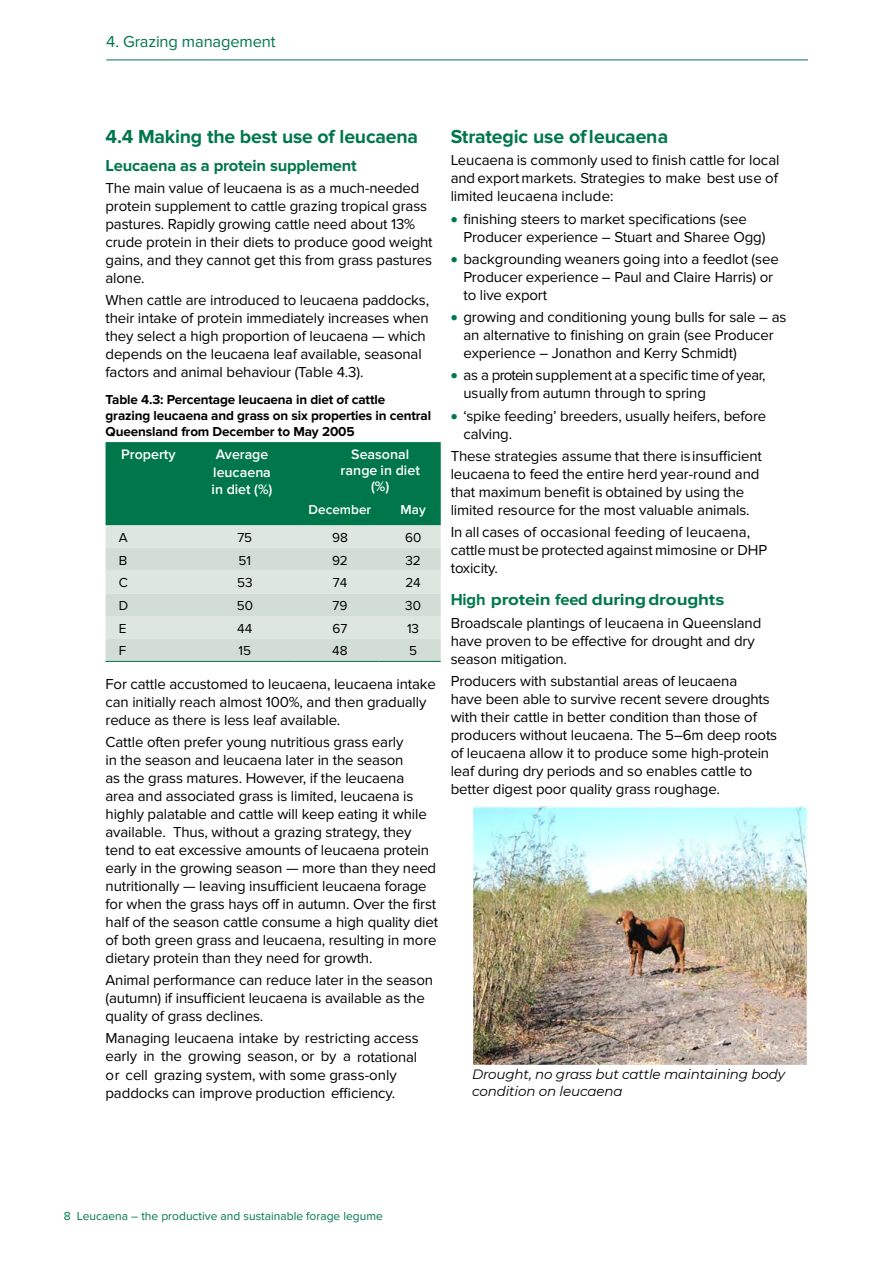
<style>
.page{position:relative;width:893px;height:1263px;background:#fff}
.page>*{position:absolute;margin:0;border:0;box-sizing:border-box;transform-origin:0 0}
.t1{font:700 19.5px "Proxima Nova";letter-spacing:-.01em;color:#00774a}
.t2{font:700 16.5px "Proxima Nova";letter-spacing:-.01em;color:#00774a}
.t3{font:16.5px "Proxima Nova";letter-spacing:-.01em;color:#00774a}
.t4{font:15px/18px "Proxima Nova";letter-spacing:-.01em;color:#000}
.t5{font:600 14.25px/17.2px "Proxima Nova";color:#fff}
.t6{font:700 13.5px/16.2px "Proxima Nova";letter-spacing:-.01em;color:#000}
.t7{font:italic 13.5px/16.5px "Montserrat";letter-spacing:-.01em;color:#000}
.t8{font:13.5px "Proxima Nova";color:#000}
.t9{font:600 13.5px "Proxima Nova";color:#fff}
.t10{font:12px "Proxima Nova";color:#00774a}
.s1{color:#00774a}
</style>
<div class="page">
<hr style="left:106px;top:60px;width:702px;height:1px;background:#00774a">
<svg style="left:106px;top:442px;width:335px;height:219px;background:#85b9a3"></svg>
<hr style="left:106px;top:661px;width:82px;height:1px;background:#00774a">
<hr style="left:188px;top:661px;width:106px;height:1px;background:#00774a">
<hr style="left:294px;top:661px;width:84px;height:1px;background:#00774a">
<hr style="left:378px;top:661px;width:63px;height:1px;background:#00774a">
<img style="left:474px;top:808px;width:332px;height:256px">
<div style="left:472px;top:806px;width:336px;height:260px;border:1px solid #fff"></div>
<p class="t3" style="left:106px;top:32px;width:171px">4. Grazing management</p>
<h1 class="t1" style="left:106px;top:125px;width:314px">4.4 Making the best use of leucaena</h1>
<p class="t2" style="left:106px;top:156px;width:253px">Leucaena as a protein supplement</p>
<p class="t4" style="left:106px;top:179px;width:329px">The main value of leucaena is as a much-needed protein supplement to cattle grazing tropical grass pastures. Rapidly growing cattle need about 13% crude protein in their diets to produce good weight gains, and they cannot get this from grass pastures alone.</p>
<p class="t4" style="left:106px;top:291px;width:325px">When cattle are introduced to leucaena paddocks, their intake of protein immediately increases when they select a high proportion of leucaena — which depends on the leucaena leaf available, seasonal factors and animal behaviour (Table 4.3).</p>
<p class="t6" style="left:106px;top:391px;width:327px">Table 4.3: Percentage leucaena in diet of cattle grazing leucaena and grass on six properties in central<br>Queensland from December to May 2005</p>
<p class="t5" style="left:121px;top:446px;width:56px">Property</p>
<p class="t5" style="left:212px;top:446px;width:62px">Average leucaena in diet (%)</p>
<p class="t5" style="left:341px;top:447px;width:81px;line-height:16px;text-align:center">Seasonal range in diet (%)</p>
<p class="t9" style="left:309px;top:502px;width:64px">December</p>
<p class="t9" style="left:400px;top:502px;width:27px">May</p>
<p class="t8" style="left:119px;top:530px;width:10px">A</p>
<p class="t8" style="left:237px;top:530px;width:16px">75</p>
<p class="t8" style="left:332px;top:530px;width:17px">98</p>
<p class="t8" style="left:405px;top:530px;width:18px">60</p>
<p class="t8" style="left:119px;top:552px;width:10px">B</p>
<p class="t8" style="left:239px;top:552px;width:14px">51</p>
<p class="t8" style="left:332px;top:552px;width:17px">92</p>
<p class="t8" style="left:405px;top:552px;width:17px">32</p>
<p class="t8" style="left:119px;top:575px;width:11px">C</p>
<p class="t8" style="left:237px;top:575px;width:17px">53</p>
<p class="t8" style="left:333px;top:575px;width:16px">74</p>
<p class="t8" style="left:405px;top:575px;width:17px">24</p>
<p class="t8" style="left:119px;top:598px;width:11px">D</p>
<p class="t8" style="left:237px;top:598px;width:18px">50</p>
<p class="t8" style="left:332px;top:598px;width:16px">79</p>
<p class="t8" style="left:405px;top:598px;width:17px">30</p>
<p class="t8" style="left:119px;top:620px;width:9px">E</p>
<p class="t8" style="left:237px;top:620px;width:17px">44</p>
<p class="t8" style="left:332px;top:620px;width:16px">67</p>
<p class="t8" style="left:407px;top:620px;width:14px">13</p>
<p class="t8" style="left:119px;top:643px;width:9px">F</p>
<p class="t8" style="left:239px;top:643px;width:14px">15</p>
<p class="t8" style="left:332px;top:643px;width:17px">48</p>
<p class="t8" style="left:409px;top:643px;width:9px">5</p>
<p class="t4" style="left:106px;top:675px;width:332px">For cattle accustomed to leucaena, leucaena intake can initially reach almost 100%, and then gradually reduce as there is less leaf available.</p>
<p class="t4" style="left:106px;top:733px;width:334px">Cattle often prefer young nutritious grass early<br>in the season and leucaena later in the season<br>as the grass matures. However, if the leucaena<br>area and associated grass is limited, leucaena is highly palatable and cattle will keep eating it while available. Thus, without a grazing strategy, they tend to eat excessive amounts of leucaena protein early in the growing season — more than they need nutritionally — leaving insufficient leucaena forage for when the grass hays off in autumn. Over the first half of the season cattle consume a high quality diet of both green grass and leucaena, resulting in more dietary protein than they need for growth.</p>
<p class="t4" style="left:106px;top:971px;width:329px">Animal performance can reduce later in the season (autumn) if insufficient leucaena is available as the quality of grass declines.</p>
<p class="t4" style="left:106px;top:1030px;width:315px">Managing leucaena intake by restricting access early in the growing season, or by a rotational or cell grazing system, with some grass-only paddocks can improve production efficiency.</p>
<h1 class="t1" style="left:451px;top:125px;width:219px">Strategic use of leucaena</h1>
<p class="t4" style="left:451px;top:152px;width:330px;text-align:justify">Leucaena is commonly used to finish cattle for local and export markets. Strategies to make best use of limited leucaena include:</p>
<p class="t4" style="left:463px;top:210px;width:303px;text-indent:-13px"><span class="s1">•</span> finishing steers to market specifications (see<br>Producer experience – Stuart and Sharee Ogg)</p>
<p class="t4" style="left:463px;top:250px;width:317px;text-indent:-13px"><span class="s1">•</span> backgrounding weaners going into a feedlot (see<br>Producer experience – Paul and Claire Harris) or to live export</p>
<p class="t4" style="left:463px;top:308px;width:324px;text-indent:-13px"><span class="s1">•</span> growing and conditioning young bulls for sale – as an alternative to finishing on grain (see Producer experience – Jonathon and Kerry Schmidt)</p>
<p class="t4" style="left:463px;top:366px;width:303px;text-indent:-13px"><span class="s1">•</span> as a protein supplement at a specific time of year, usually from autumn through to spring</p>
<p class="t4" style="left:463px;top:407px;width:304px;text-indent:-13px"><span class="s1">•</span> ‘spike feeding’ breeders, usually heifers, before calving.</p>
<p class="t4" style="left:451px;top:447px;width:313px">These strategies assume that there is insufficient leucaena to feed the entire herd year-round and that maximum benefit is obtained by using the limited resource for the most valuable animals.</p>
<p class="t4" style="left:451px;top:523px;width:318px">In all cases of occasional feeding of leucaena, cattle must be protected against mimosine or DHP toxicity.</p>
<p class="t2" style="left:451px;top:590px;width:275px">High protein feed duringdroughts</p>
<p class="t4" style="left:451px;top:614px;width:312px">Broadscale plantings of leucaena in Queensland have proven to be effective for drought and dry season mitigation.</p>
<p class="t4" style="left:451px;top:672px;width:328px">Producers with substantial areas of leucaena<br>have been able to survive recent severe droughts with their cattle in better condition than those of producers without leucaena. The 5–6m deep roots of leucaena allow it to produce some high-protein leaf during dry periods and so enables cattle to better digest poor quality grass roughage.</p>
<p class="t7" style="left:472px;top:1065px;width:315px">Drought, no grass but cattle maintaining body condition on leucaena</p>
<p class="t10" style="left:64px;top:1209px;width:321px">8 Leucaena – the productive and sustainable forage legume</p>
</div>
